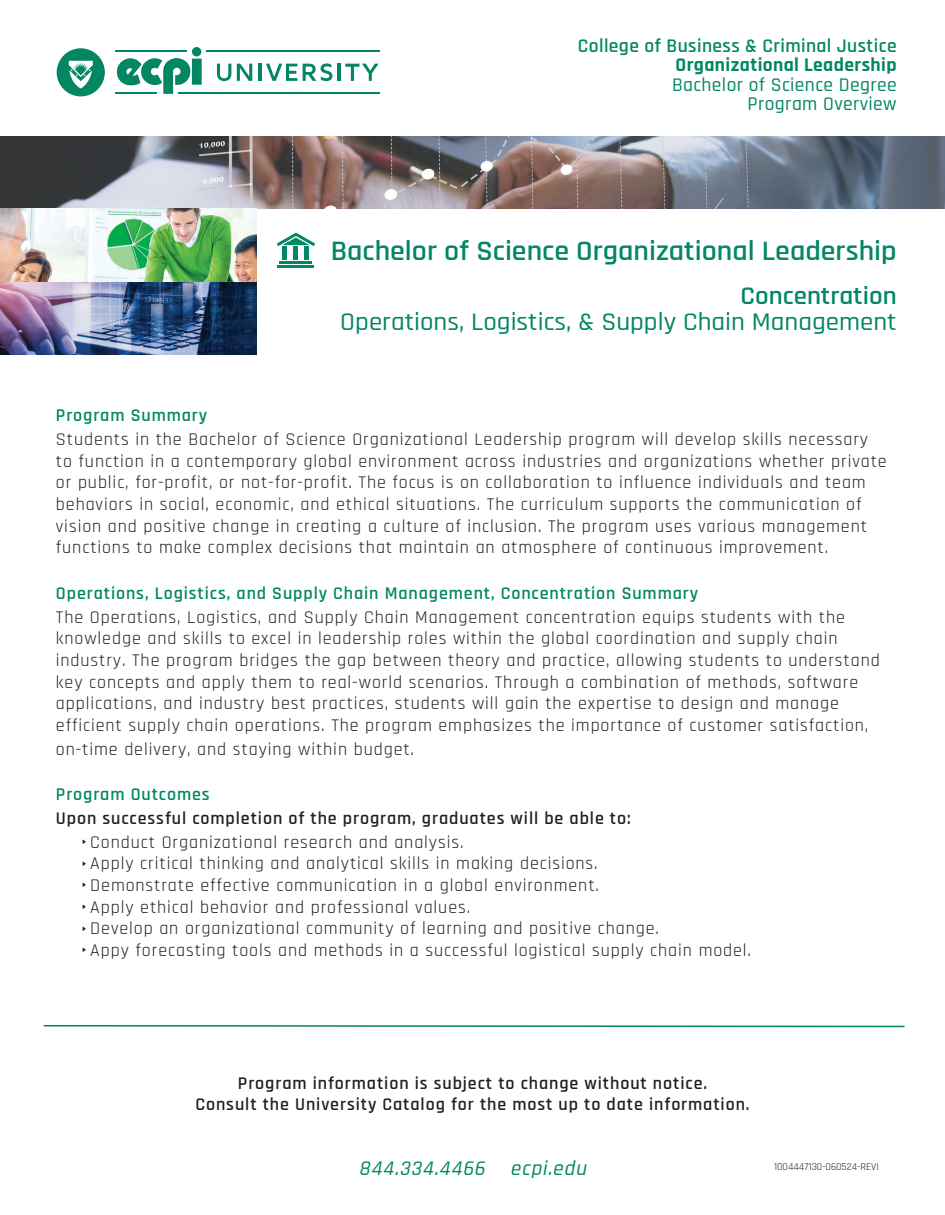
<style>
.page{position:relative;width:945px;height:1215px;background:#fff}
.page>*{position:absolute;margin:0;border:0;box-sizing:border-box;transform-origin:0 0}
.t1{font:600 28.5px "Rajdhani";color:#028664;scale:1.05 1}
.t2{font:500 25.65px "Rajdhani";color:#028664;scale:1.05 1}
.t3{font:600 25.65px "Rajdhani";color:#028664;scale:1.05 1}
.t4{font:italic 500 21px "Rajdhani";color:#028664}
.t5{font:500 19.5px/19.5px "Rajdhani";letter-spacing:.02em;color:#028664;text-align:right}
.t6{font:600 19.5px "Rajdhani";letter-spacing:.02em;color:#028664}
.t7{font:700 19.5px "Rajdhani";letter-spacing:.02em;color:#028664}
.t8{font:18px/21.6px "Rajdhani";letter-spacing:.05em;color:#231f20}
.t9{font:600 18px/21.6px "Rajdhani";letter-spacing:.05em;color:#231f20;text-align:center}
.t10{font:600 18px "Rajdhani";letter-spacing:.05em;color:#028664}
.t11{font:10.5px "Rajdhani";color:#231f20}
</style>
<div class="page">
<svg style="left:43px;top:1025px;width:862px;height:3px"></svg>
<img style="left:0;top:136px;width:945px;height:73px">
<img style="left:0;top:209px;width:256px;height:145px">
<svg style="left:277px;top:233px;width:38px;height:13px"></svg>
<div style="left:282px;top:246px;width:5px;height:14px;background:#028664"></div>
<div style="left:293px;top:246px;width:5px;height:14px;background:#028664"></div>
<div style="left:304px;top:246px;width:5px;height:14px;background:#028664"></div>
<hr style="left:279px;top:262px;width:32px;height:2px;background:#028664">
<hr style="left:277px;top:266px;width:37px;height:2px;background:#028664">
<svg style="left:57px;top:48px;width:48px;height:48px"></svg>
<svg style="left:217px;top:64px;width:14px;height:17px"></svg>
<svg style="left:237px;top:64px;width:15px;height:17px"></svg>
<hr style="left:259px;top:64px;width:3px;height:17px;background:#028664">
<svg style="left:266px;top:64px;width:31px;height:17px"></svg>
<svg style="left:303px;top:63px;width:29px;height:18px"></svg>
<hr style="left:338px;top:64px;width:3px;height:17px;background:#028664">
<svg style="left:345px;top:64px;width:34px;height:17px"></svg>
<hr style="left:206px;top:50px;width:174px;height:2px;background:#028664">
<hr style="left:115px;top:50px;width:71px;height:2px;background:#028664">
<hr style="left:179px;top:92px;width:201px;height:2px;background:#028664">
<hr style="left:115px;top:92px;width:42px;height:2px;background:#028664">
<div style="left:192px;top:47px;width:9px;height:10px;background:#028664;border-radius:50%"></div>
<div style="left:192px;top:59px;width:10px;height:26px;background:#028664"></div>
<svg style="left:117px;top:58px;width:73px;height:36px"></svg>
<p class="t6" style="left:578px;top:34px;width:320px">College of Business &amp; Criminal Justice</p>
<p class="t7" style="left:676px;top:53px;width:223px">Organizational Leadership</p>
<p class="t5" style="left:672px;top:75px;width:226px">Bachelor of Science Degree<br>Program Overview</p>
<h1 class="t1" style="left:331px;top:234px;width:540px">Bachelor of Science Organizational Leadership</h1>
<h2 class="t3" style="left:741px;top:280px;width:150px">Concentration</h2>
<h2 class="t2" style="left:340px;top:307px;width:531px">Operations, Logistics, &amp; Supply Chain Management</h2>
<p class="t10" style="left:56px;top:405px;width:153px">Program Summary</p>
<p class="t8" style="left:56px;top:429px;width:832px">Students in the Bachelor of Science Organizational Leadership program will develop skills necessary to function in a contemporary global environment across industries and organizations whether private or public, for-profit, or not-for-profit. The focus is on collaboration to influence individuals and team behaviors in social, economic, and ethical situations. The curriculum supports the communication of vision and positive change in creating a culture of inclusion. The program uses various management functions to make complex decisions that maintain an atmosphere of continuous improvement.</p>
<p class="t10" style="left:56px;top:582px;width:644px">Operations, Logistics, and Supply Chain Management, Concentration Summary</p>
<p class="t8" style="left:56px;top:607px;width:825px">The Operations, Logistics, and Supply Chain Management concentration equips students with the knowledge and skills to excel in leadership roles within the global coordination and supply chain industry. The program bridges the gap between theory and practice, allowing students to understand key concepts and apply them to real-world scenarios. Through a combination of methods, software applications, and industry best practices, students will gain the expertise to design and manage efficient supply chain operations. The program emphasizes the importance of customer satisfaction,</p>
<p class="t8" style="left:56px;top:739px;width:360px">on-time delivery, and staying within budget.</p>
<p class="t10" style="left:56px;top:783px;width:155px">Program Outcomes</p>
<p class="t9" style="left:56px;top:808px;width:576px">Upon successful completion of the program, graduates will be able to:</p>
<p class="t8" style="left:90px;top:832px;width:662px">Conduct Organizational research and analysis.<br>Apply critical thinking and analytical skills in making decisions.<br>Demonstrate effective communication in a global environment.<br>Apply ethical behavior and professional values.<br>Develop an organizational community of learning and positive change.<br>Appy forecasting tools and methods in a successful logistical supply chain model.</p>
<p class="t9" style="left:196px;top:1073px;width:555px">Program information is subject to change without notice.<br>Consult the University Catalog for the most up to date information.</p>
<p class="t4" style="left:359px;top:1156px;width:233px">844.334.4466 ecpi.edu</p>
<p class="t11" style="left:774px;top:1161px;width:106px">1004447130-060524-REVI</p>
</div>
